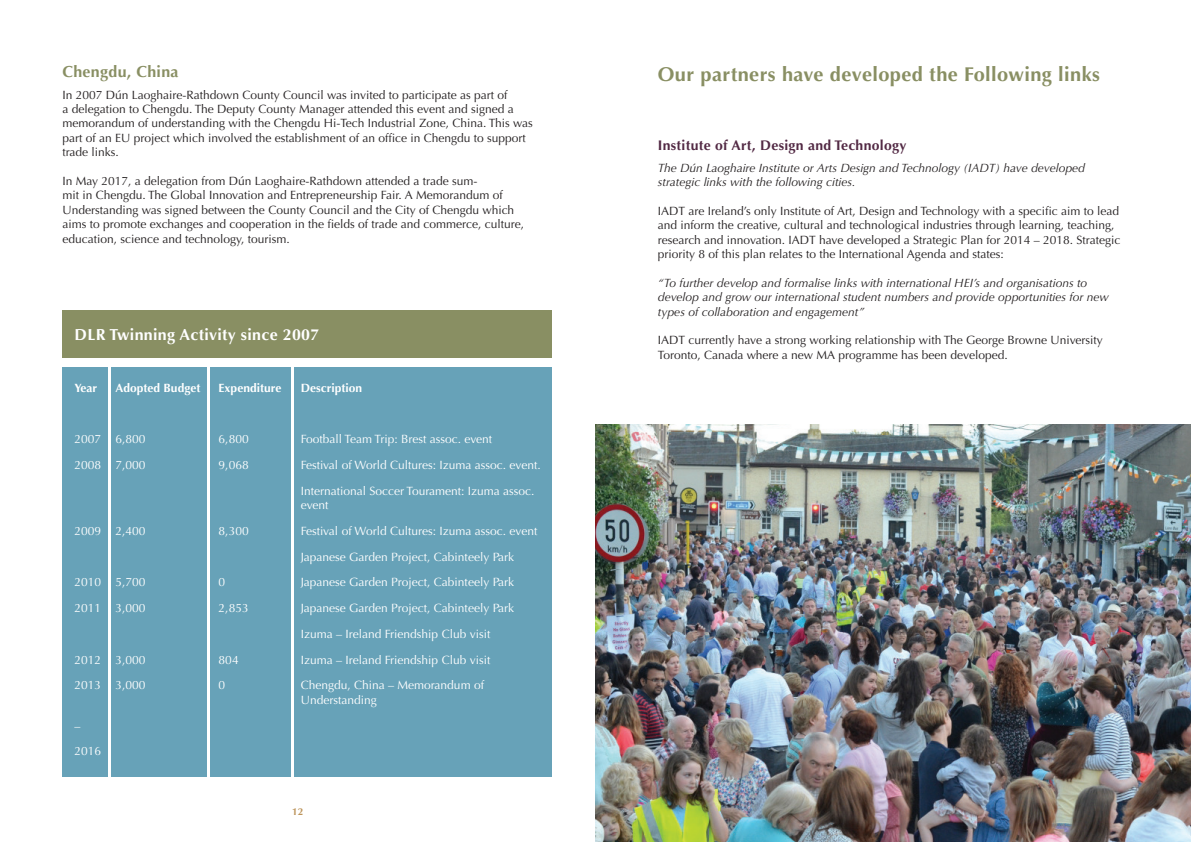
<style>
.page{position:relative;width:1191px;height:842px;background:#fff}
.page>*{position:absolute;margin:0;border:0;box-sizing:border-box;transform-origin:0 0}
.t1{font:700 20px "Optima";letter-spacing:.02em;color:#898f63}
.t2{font:700 16px "Optima";letter-spacing:.02em;color:#fff}
.t3{font:700 16px "Optima";letter-spacing:.02em;color:#898f63}
.t4{font:700 14px "Optima";letter-spacing:.02em;color:#522944}
.t5{font:12px/14.4px "Optima";color:#231f20}
.t6{font:12px/25.7px "Optima";color:#fff}
.t7{font:italic 12px/14.4px "Optima";color:#231f20}
.t8{font:700 12px "Optima";color:#fff}
.t9{font:700 10px "Optima";color:#bd955c}
</style>
<div class="page">
<img style="left:595px;top:425px;width:596px;height:417px">
<div style="left:62px;top:311px;width:489px;height:47px;background:#898f63"></div>
<div style="left:62px;top:367px;width:489px;height:409px;background:#67a2b8"></div>
<hr style="left:108px;top:364px;width:3px;height:427px;background:#fff">
<hr style="left:208px;top:364px;width:2px;height:427px;background:#fff">
<hr style="left:291px;top:364px;width:2px;height:427px;background:#fff">
<h2 class="t3" style="left:62px;top:62px;width:118px">Chengdu, China</h2>
<p class="t5" style="left:62px;top:87px;width:472px">In 2007 Dún Laoghaire-Rathdown County Council was invited to participate as part of<br>a delegation to Chengdu. The Deputy County Manager attended this event and signed a memorandum of understanding with the Chengdu Hi-Tech Industrial Zone, China. This was part of an EU project which involved the establishment of an office in Chengdu to support trade links.</p>
<p class="t5" style="left:62px;top:174px;width:463px">In May 2017, a delegation from Dún Laoghaire-Rathdown attended a trade sum-<br>mit in Chengdu. The Global Innovation and Entrepreneurship Fair. A Memorandum of Understanding was signed between the County Council and the City of Chengdu which aims to promote exchanges and cooperation in the fields of trade and commerce, culture, education, science and technology, tourism.</p>
<h2 class="t2" style="left:75px;top:326px;width:246px">DLR Twinning Activity since 2007</h2>
<p class="t8" style="left:75px;top:381px;width:24px">Year</p>
<p class="t8" style="left:116px;top:381px;width:86px">Adopted Budget</p>
<p class="t8" style="left:219px;top:381px;width:64px">Expenditure</p>
<p class="t8" style="left:301px;top:381px;width:63px">Description</p>
<p class="t6" style="left:75px;top:426px;width:73px">2007 6,800</p>
<p class="t6" style="left:219px;top:426px;width:32px">6,800</p>
<p class="t6" style="left:301px;top:426px;width:193px">Football Team Trip: Brest assoc. event</p>
<p class="t6" style="left:75px;top:452px;width:73px">2008 7,000</p>
<p class="t6" style="left:219px;top:452px;width:32px">9,068</p>
<p class="t6" style="left:301px;top:452px;width:242px">Festival of World Cultures: Izuma assoc. event.<br>International Soccer Tourament: Izuma assoc.</p>
<p class="t6" style="left:301px;top:492px;width:29px">event</p>
<p class="t6" style="left:75px;top:518px;width:73px">2009 2,400</p>
<p class="t6" style="left:219px;top:518px;width:32px">8,300</p>
<p class="t6" style="left:301px;top:518px;width:238px">Festival of World Cultures: Izuma assoc. event<br>Japanese Garden Project, Cabinteely Park</p>
<p class="t6" style="left:75px;top:570px;width:73px">2010 5,700</p>
<p class="t6" style="left:219px;top:570px;width:8px">0</p>
<p class="t6" style="left:301px;top:570px;width:215px">Japanese Garden Project, Cabinteely Park</p>
<p class="t6" style="left:75px;top:595px;width:73px">2011 3,000</p>
<p class="t6" style="left:219px;top:595px;width:32px">2,853</p>
<p class="t6" style="left:301px;top:595px;width:215px">Japanese Garden Project, Cabinteely Park<br>Izuma – Ireland Friendship Club visit</p>
<p class="t6" style="left:75px;top:647px;width:73px">2012 3,000</p>
<p class="t6" style="left:219px;top:647px;width:22px">804</p>
<p class="t6" style="left:301px;top:647px;width:191px">Izuma – Ireland Friendship Club visit</p>
<p class="t6" style="left:75px;top:673px;width:73px">2013 3,000</p>
<p class="t6" style="left:219px;top:673px;width:8px">0</p>
<p class="t6" style="left:301px;top:678px;width:185px;line-height:14.4px">Chengdu, China – Memorandum of<br>Understanding</p>
<p class="t6" style="left:75px;top:738px;width:28px">2016</p>
<p class="t9" style="left:292px;top:806px;width:13px">12</p>
<h1 class="t1" style="left:658px;top:62px;width:443px">Our partners have developed the Following links</h1>
<p class="t4" style="left:658px;top:137px;width:250px">Institute of Art, Design and Technology</p>
<p class="t7" style="left:658px;top:160px;width:429px">The Dún Laoghaire Institute or Arts Design and Technology (IADT) have developed strategic links with the following cities.</p>
<p class="t5" style="left:658px;top:204px;width:464px">IADT are Ireland’s only Institute of Art, Design and Technology with a specific aim to lead and inform the creative, cultural and technological industries through learning, teaching, research and innovation. IADT have developed a Strategic Plan for 2014 – 2018. Strategic priority 8 of this plan relates to the International Agenda and states:</p>
<p class="t7" style="left:658px;top:276px;width:452px">“To further develop and formalise links with international HEI’s and organisations to develop and grow our international student numbers and provide opportunities for new types of collaboration and engagement”</p>
<p class="t5" style="left:658px;top:333px;width:446px">IADT currently have a strong working relationship with The George Browne University<br>Toronto, Canada where a new MA programme has been developed.</p>
</div>
